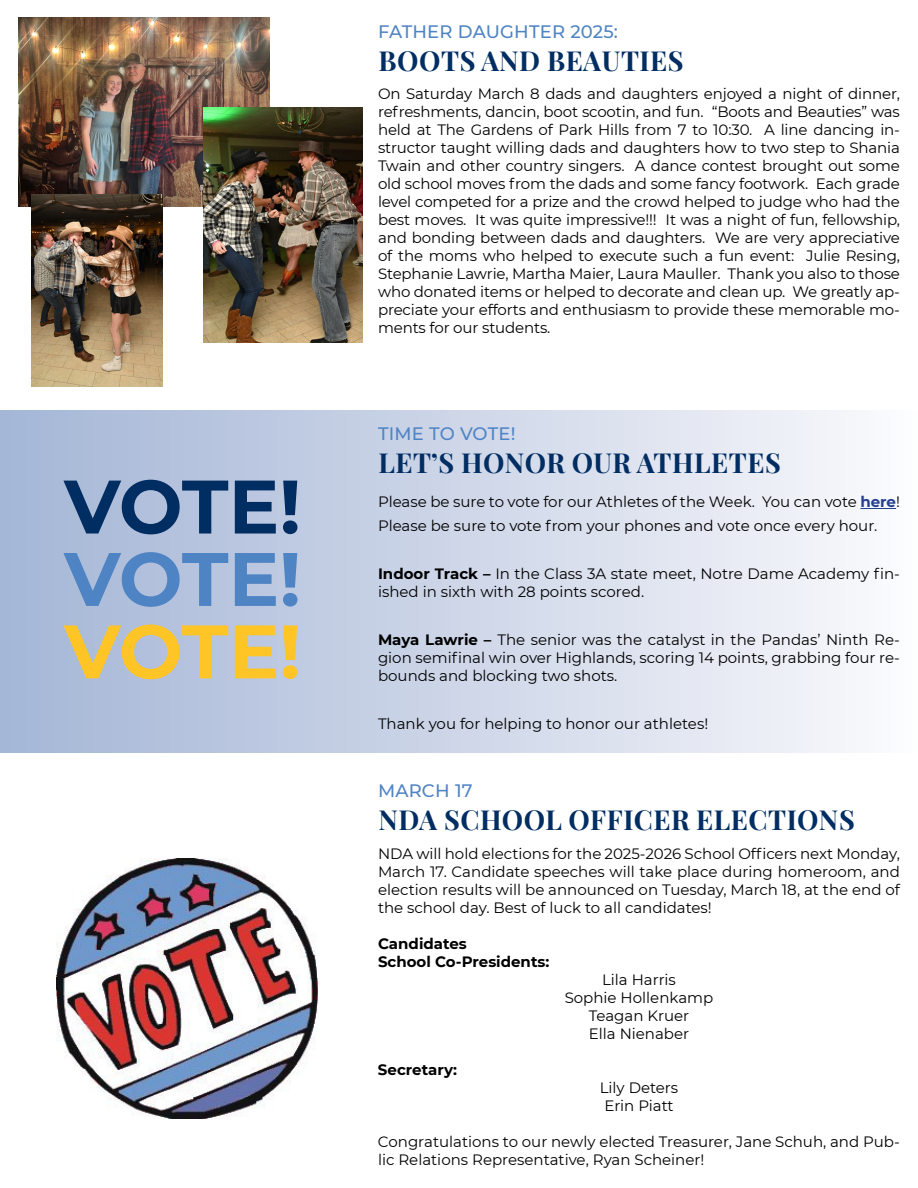
<style>
.page{position:relative;width:918px;height:1188px;background:#fff}
.page>*{position:absolute;margin:0;border:0;box-sizing:border-box;transform-origin:0 0}
.t1{font:700 75.6px "Montserrat";color:#002d62}
.t2{font:700 75.6px "Montserrat";color:#4f84c4}
.t3{font:700 75.6px "Montserrat";color:#ffc425}
.t4{font:27px "Playfair Display";letter-spacing:.02em;color:#002d62}
.t5{font:500 18px "Montserrat";letter-spacing:.01em;color:#4f84c4}
.t6{font:15px/18px "Montserrat";color:#000}
.t7{font:700 15px/18px "Montserrat";color:#000}
.s1{font-weight:700;color:#25408f}
.s2{font-weight:700}
</style>
<div class="page">
<div style="left:0;top:411px;width:918px;height:342px;background:linear-gradient(to right,#a3b5d6,#fafafc)"></div>
<hr style="left:860px;top:508px;width:36px;height:1px;background:#25408f">
<img style="left:56px;top:858px;width:261px;height:261px">
<img style="left:18px;top:18px;width:251px;height:189px">
<img style="left:203px;top:107px;width:159px;height:236px">
<img style="left:31px;top:194px;width:131px;height:193px">
<h1 class="t1" style="left:64px;top:452px;width:238px">VOTE!</h1>
<h1 class="t2" style="left:64px;top:525px;width:238px">VOTE!</h1>
<h1 class="t3" style="left:64px;top:597px;width:238px">VOTE!</h1>
<p class="t5" style="left:378px;top:19px;width:242px">FATHER DAUGHTER 2025:</p>
<h2 class="t4" style="left:379px;top:39px;width:307px">BOOTS AND BEAUTIES</h2>
<p class="t6" style="left:378px;top:85px;width:524px;text-align:justify">On Saturday March 8 dads and daughters enjoyed a night of dinner, refreshments, dancin, boot scootin, and fun. “Boots and Beauties” was held at The Gardens of Park Hills from 7 to 10:30. A line dancing in&shy;structor taught willing dads and daughters how to two step to Shania Twain and other country singers. A dance contest brought out some old school moves from the dads and some fancy footwork. Each grade level competed for a prize and the crowd helped to judge who had the best moves. It was quite impressive!!! It was a night of fun, fellowship, and bonding between dads and daughters. We are very appreciative of the moms who helped to execute such a fun event: Julie Resing, Stephanie Lawrie, Martha Maier, Laura Mauller. Thank you also to those who donated items or helped to decorate and clean up. We greatly ap&shy;preciate your efforts and enthusiasm to provide these memorable mo&shy;ments for our students.</p>
<p class="t5" style="left:378px;top:421px;width:139px">TIME TO VOTE!</p>
<h2 class="t4" style="left:379px;top:441px;width:404px">LET’S HONOR OUR ATHLETES</h2>
<p class="t6" style="left:378px;top:490px;width:523px;line-height:24px">Please be sure to vote for our Athletes of the Week. You can vote <span class="s1">here</span>!<br>Please be sure to vote from your phones and vote once every hour.</p>
<p class="t6" style="left:378px;top:565px;width:524px"><span class="s2">Indoor Track –</span> In the Class 3A state meet, Notre Dame Academy fin&shy;ished in sixth with 28 points scored.</p>
<p class="t6" style="left:378px;top:631px;width:523px;text-align:justify"><span class="s2">Maya Lawrie –</span> The senior was the catalyst in the Pandas’ Ninth Re&shy;gion semifinal win over Highlands, scoring 14 points, grabbing four re&shy;bounds and blocking two shots.</p>
<p class="t6" style="left:378px;top:715px;width:332px">Thank you for helping to honor our athletes!</p>
<p class="t5" style="left:378px;top:779px;width:96px">MARCH 17</p>
<h2 class="t4" style="left:379px;top:799px;width:478px">NDA SCHOOL OFFICER ELECTIONS</h2>
<p class="t6" style="left:378px;top:844px;width:523px;text-align:justify">NDA will hold elections for the 2025-2026 School Officers next Monday, March 17. Candidate speeches will take place during homeroom, and election results will be announced on Tuesday, March 18, at the end of the school day. Best of luck to all candidates!</p>
<p class="t7" style="left:378px;top:934px;width:173px">Candidates<br>School Co-Presidents:</p>
<p class="t6" style="left:565px;top:970px;width:150px;text-align:center">Lila Harris<br>Sophie Hollenkamp<br>Teagan Kruer<br>Ella Nienaber</p>
<p class="t7" style="left:378px;top:1060px;width:81px">Secretary:</p>
<p class="t6" style="left:600px;top:1078px;width:80px;text-align:center">Lily Deters<br>Erin Piatt</p>
<p class="t6" style="left:378px;top:1132px;width:524px">Congratulations to our newly elected Treasurer, Jane Schuh, and Pub&shy;lic Relations Representative, Ryan Scheiner!</p>
</div>
